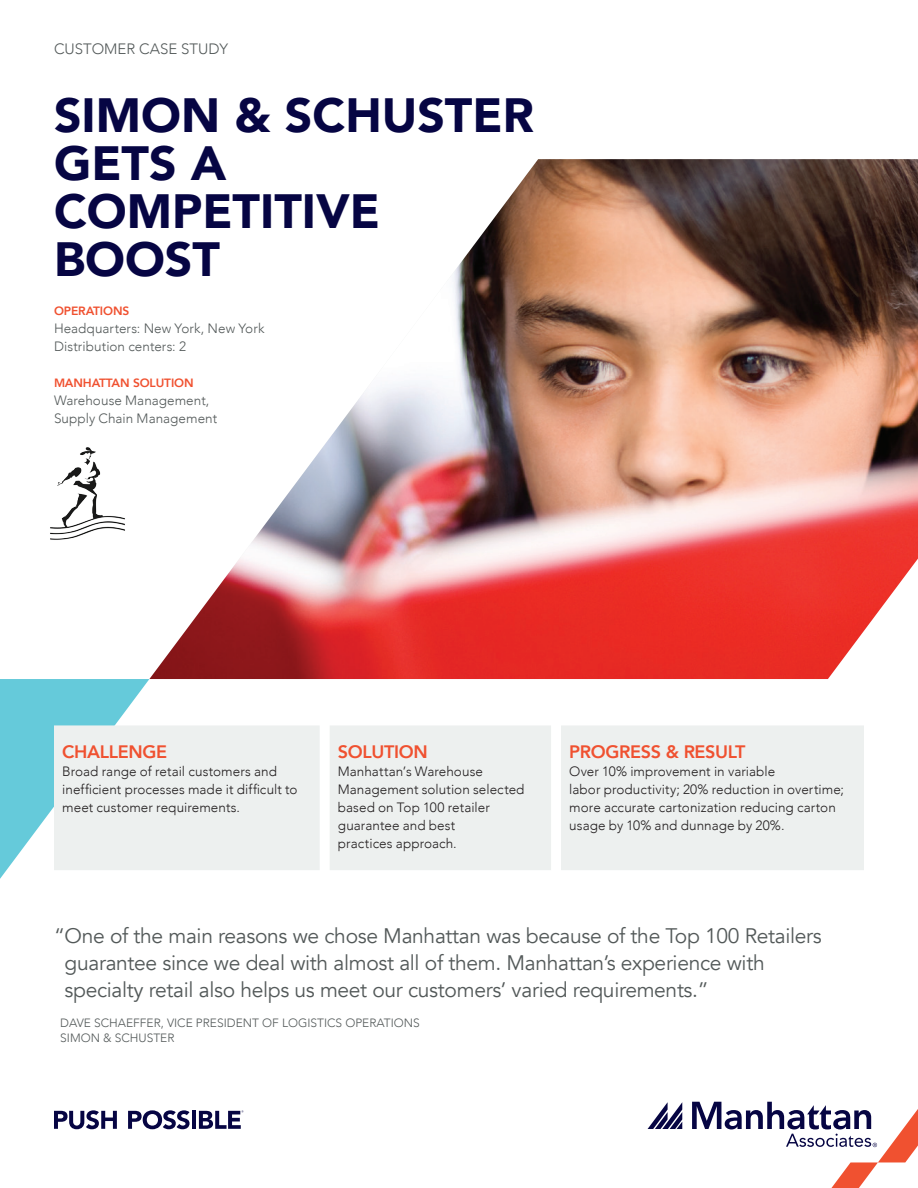
<style>
.page{position:relative;width:918px;height:1188px;background:#fff}
.page>*{position:absolute;margin:0;border:0;box-sizing:border-box;transform-origin:0 0}
.t1{font:900 48px/48px "Avenir";color:#060543}
.t2{font:21px/27px "Avenir";letter-spacing:-.015em;color:#535959}
.t3{font:800 18px "Avenir";letter-spacing:-.02em;color:#f05130}
.t4{font:300 15px "Avenir";color:#535959}
.t5{font:300 13.5px/18px "Avenir";letter-spacing:.005em;color:#231f20}
.t6{font:300 13.5px/18px "Avenir";letter-spacing:.005em;color:#535959}
.t7{font:300 12px/15px "Avenir";color:#535959}
.t8{font:800 12px "Avenir";letter-spacing:-.01em;color:#f05130}
</style>
<div class="page">
<img style="left:149px;top:159px;width:769px;height:520px">
<svg style="left:0;top:679px;width:149px;height:200px"></svg>
<svg style="left:54px;top:1110px;width:63px;height:19px"></svg>
<svg style="left:128px;top:1110px;width:62px;height:19px"></svg>
<hr style="left:192px;top:1111px;width:4px;height:18px;background:#060543">
<svg style="left:199px;top:1110px;width:44px;height:19px"></svg>
<div style="left:55px;top:726px;width:264px;height:143px;background:#edf0ef"></div>
<div style="left:54px;top:725px;width:266px;height:145px;border:2px solid #edf0ef"></div>
<div style="left:330px;top:726px;width:220px;height:143px;background:#edf0ef"></div>
<div style="left:330px;top:725px;width:221px;height:145px;border:2px solid #edf0ef"></div>
<div style="left:562px;top:726px;width:301px;height:143px;background:#edf0ef"></div>
<div style="left:561px;top:725px;width:303px;height:145px;border:2px solid #edf0ef"></div>
<svg style="left:648px;top:1102px;width:34px;height:27px"></svg>
<svg style="left:692px;top:1102px;width:226px;height:86px"></svg>
<img style="left:50px;top:447px;width:75px;height:93px">
<p class="t4" style="left:54px;top:40px;width:176px">CUSTOMER CASE STUDY</p>
<h1 class="t1" style="left:54px;top:90px;width:481px">SIMON &amp; SCHUSTER<br>GETS A<br>COMPETITIVE<br>BOOST</h1>
<p class="t8" style="left:54px;top:302px;width:77px">OPERATIONS</p>
<p class="t6" style="left:54px;top:320px;width:212px">Headquarters: New York, New York<br>Distribution centers: 2</p>
<p class="t8" style="left:54px;top:374px;width:141px">MANHATTAN SOLUTION</p>
<p class="t6" style="left:54px;top:392px;width:165px">Warehouse Management,<br>Supply Chain Management</p>
<h3 class="t3" style="left:62px;top:738px;width:106px">CHALLENGE</h3>
<p class="t5" style="left:62px;top:762px;width:237px">Broad range of retail customers and inefficient processes made it difficult to meet customer requirements.</p>
<h3 class="t3" style="left:338px;top:738px;width:91px">SOLUTION</h3>
<p class="t5" style="left:338px;top:762px;width:188px">Manhattan’s Warehouse<br>Management solution selected based on Top 100 retailer guarantee and best<br>practices approach.</p>
<h3 class="t3" style="left:569px;top:738px;width:178px">PROGRESS &amp; RESULT</h3>
<p class="t5" style="left:569px;top:762px;width:276px">Over 10% improvement in variable<br>labor productivity; 20% reduction in overtime; more accurate cartonization reducing carton usage by 10% and dunnage by 20%.</p>
<h2 class="t2" style="left:65px;top:922px;width:759px;text-indent:-11px">“One of the main reasons we chose Manhattan was because of the Top 100 Retailers guarantee since we deal with almost all of them. Manhattan’s experience with specialty retail also helps us meet our customers’ varied requirements.”</h2>
<p class="t7" style="left:60px;top:1015px;width:361px">DAVE SCHAEFFER, VICE PRESIDENT OF LOGISTICS OPERATIONS<br>SIMON &amp; SCHUSTER</p>
</div>
